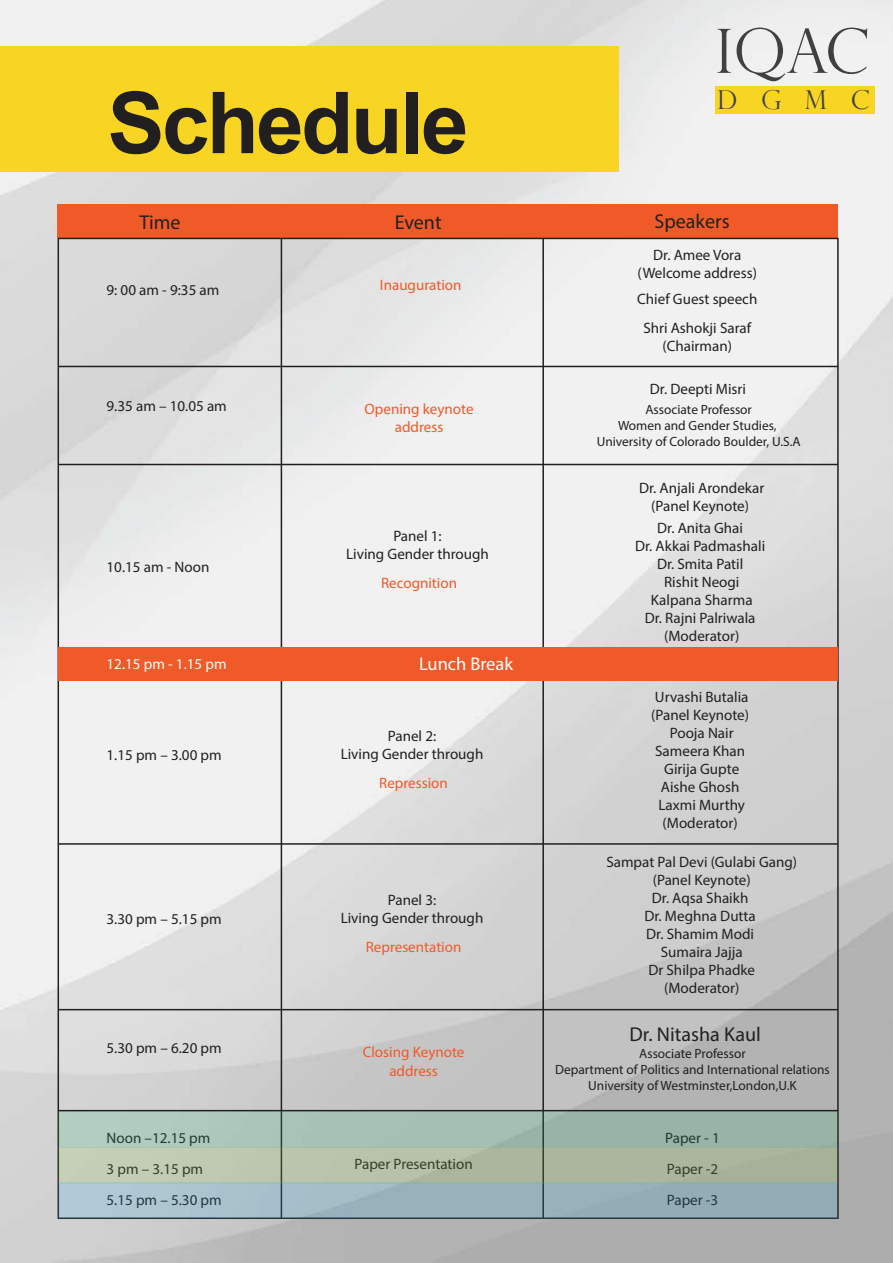
<style>
.page{position:relative;width:893px;height:1263px;background:#fff}
.page>*{position:absolute;margin:0;border:0;box-sizing:border-box;transform-origin:0 0}
.t1{font:700 85.5px "Arial";letter-spacing:-.03em;color:#221f20}
.t2{font:300 61.2px "Perpetua Titling";color:#404042}
.t3{font:300 26.1px "Perpetua Titling";color:#404042}
.t4{font:20.1px "Myriad Pro";color:#221f20}
.t5{font:18.45px "Myriad Pro";color:#fff}
.t6{font:15px/18px "Myriad Pro";color:#221f20;text-align:center}
.t7{font:15px/18px "Myriad Pro";color:#f05a28;text-align:center}
.t8{font:15px "Myriad Pro";color:#fff}
.t9{font:13.35px/16px "Myriad Pro";color:#221f20;text-align:center}
</style>
<div class="page">
<img style="left:0;top:0;width:893px;height:1263px">
<div style="left:0;top:46px;width:618px;height:125px;background:#f8d423"></div>
<div style="left:715px;top:86px;width:159px;height:28px;background:#f8d423"></div>
<div style="left:57px;top:204px;width:781px;height:34px;background:#f05a28"></div>
<hr style="left:58px;top:1009px;width:780px;height:1px;background:#221f20">
<hr style="left:58px;top:843px;width:780px;height:2px;background:#221f20">
<hr style="left:58px;top:464px;width:780px;height:1px;background:#221f20">
<hr style="left:58px;top:366px;width:780px;height:1px;background:#221f20">
<hr style="left:542px;top:239px;width:2px;height:980px;background:#221f20">
<hr style="left:281px;top:238px;width:1px;height:981px;background:#221f20">
<div style="left:58px;top:647px;width:780px;height:33px;background:#f05a28"></div>
<div style="left:58px;top:1111px;width:780px;height:36px;background:linear-gradient(to right,#b3cdc1,#94aea1)"></div>
<div style="left:58px;top:1147px;width:780px;height:37px;background:linear-gradient(to right,#c4cfb5,#a2ad93)"></div>
<div style="left:58px;top:1182px;width:780px;height:37px;background:linear-gradient(to right,#afc7d2,#8ca5af)"></div>
<hr style="left:58px;top:1110px;width:780px;height:1px;background:#221f20">
<h1 class="t1" style="left:108px;top:74px;width:362px">Schedule</h1>
<h2 class="t2" style="left:715px;top:28px;width:155px">IQAC</h2>
<h3 class="t3" style="left:717px;top:90px;width:154px">DGMC</h3>
<h3 class="t4" style="left:139px;top:215px;width:43px">Time</h3>
<h3 class="t4" style="left:395px;top:215px;width:48px">Event</h3>
<h3 class="t4" style="left:655px;top:213px;width:77px">Speakers</h3>
<p class="t6" style="left:107px;top:282px;width:114px">9: 00 am - 9:35 am</p>
<p class="t6" style="left:107px;top:399px;width:122px">9.35 am – 10.05 am</p>
<p class="t6" style="left:107px;top:559px;width:104px">10.15 am - Noon</p>
<p class="t7" style="left:380px;top:277px;width:83px">Inauguration</p>
<p class="t7" style="left:365px;top:401px;width:111px">Opening keynote address</p>
<p class="t6" style="left:346px;top:528px;width:144px">Panel 1:<br>Living Gender through</p>
<p class="t7" style="left:381px;top:575px;width:77px">Recognition</p>
<p class="t8" style="left:107px;top:658px;width:121px">12.15 pm - 1.15 pm</p>
<p class="t5" style="left:419px;top:657px;width:96px">Lunch Break</p>
<p class="t6" style="left:107px;top:747px;width:117px">1.15 pm – 3.00 pm</p>
<p class="t6" style="left:107px;top:911px;width:117px">3.30 pm – 5.15 pm</p>
<p class="t6" style="left:107px;top:1040px;width:117px">5.30 pm – 6.20 pm</p>
<p class="t6" style="left:341px;top:729px;width:144px">Panel 2:<br>Living Gender through</p>
<p class="t7" style="left:379px;top:775px;width:70px">Repression</p>
<p class="t6" style="left:341px;top:892px;width:144px">Panel 3:<br>Living Gender through</p>
<p class="t7" style="left:366px;top:939px;width:97px">Representation</p>
<p class="t7" style="left:363px;top:1045px;width:103px">Closing Keynote address</p>
<p class="t6" style="left:638px;top:248px;width:121px">Dr. Amee Vora (Welcome address)</p>
<p class="t6" style="left:637px;top:286px;width:122px;line-height:28.5px">Chief Guest speech<br>Shri Ashokji Saraf</p>
<p class="t6" style="left:663px;top:338px;width:71px">(Chairman)</p>
<p class="t6" style="left:650px;top:382px;width:98px">Dr. Deepti Misri</p>
<p class="t9" style="left:597px;top:402px;width:206px">Associate Professor<br>Women and Gender Studies,<br>University of Colorado Boulder, U.S.A</p>
<p class="t6" style="left:639px;top:480px;width:127px">Dr. Anjali Arondekar (Panel Keynote)</p>
<p class="t6" style="left:635px;top:520px;width:132px">Dr. Anita Ghai<br>Dr. Akkai Padmashali<br>Dr. Smita Patil<br>Rishit Neogi<br>Kalpana Sharma<br>Dr. Rajni Palriwala (Moderator)</p>
<p class="t6" style="left:651px;top:689px;width:99px">Urvashi Butalia (Panel Keynote)<br>Pooja Nair<br>Sameera Khan<br>Girija Gupte<br>Aishe Ghosh<br>Laxmi Murthy (Moderator)</p>
<p class="t6" style="left:606px;top:854px;width:192px">Sampat Pal Devi (Gulabi Gang) (Panel Keynote)<br>Dr. Aqsa Shaikh<br>Dr. Meghna Dutta<br>Dr. Shamim Modi<br>Sumaira Jajja<br>Dr Shilpa Phadke<br>(Moderator)</p>
<h3 class="t4" style="left:629px;top:1026px;width:133px">Dr. Nitasha Kaul</h3>
<p class="t9" style="left:555px;top:1047px;width:276px">Associate Professor<br>Department of Politics and International relations<br>University of Westminster,London,U.K</p>
<p class="t6" style="left:107px;top:1123px;width:117px;line-height:31.2px;text-align:left">Noon –12.15 pm<br>3 pm – 3.15 pm<br>5.15 pm – 5.30 pm</p>
<p class="t6" style="left:665px;top:1123px;width:56px;line-height:31.2px;text-align:justify">Paper - 1<br>Paper -2<br>Paper -3</p>
<p class="t6" style="left:354px;top:1157px;width:120px">Paper Presentation</p>
</div>
